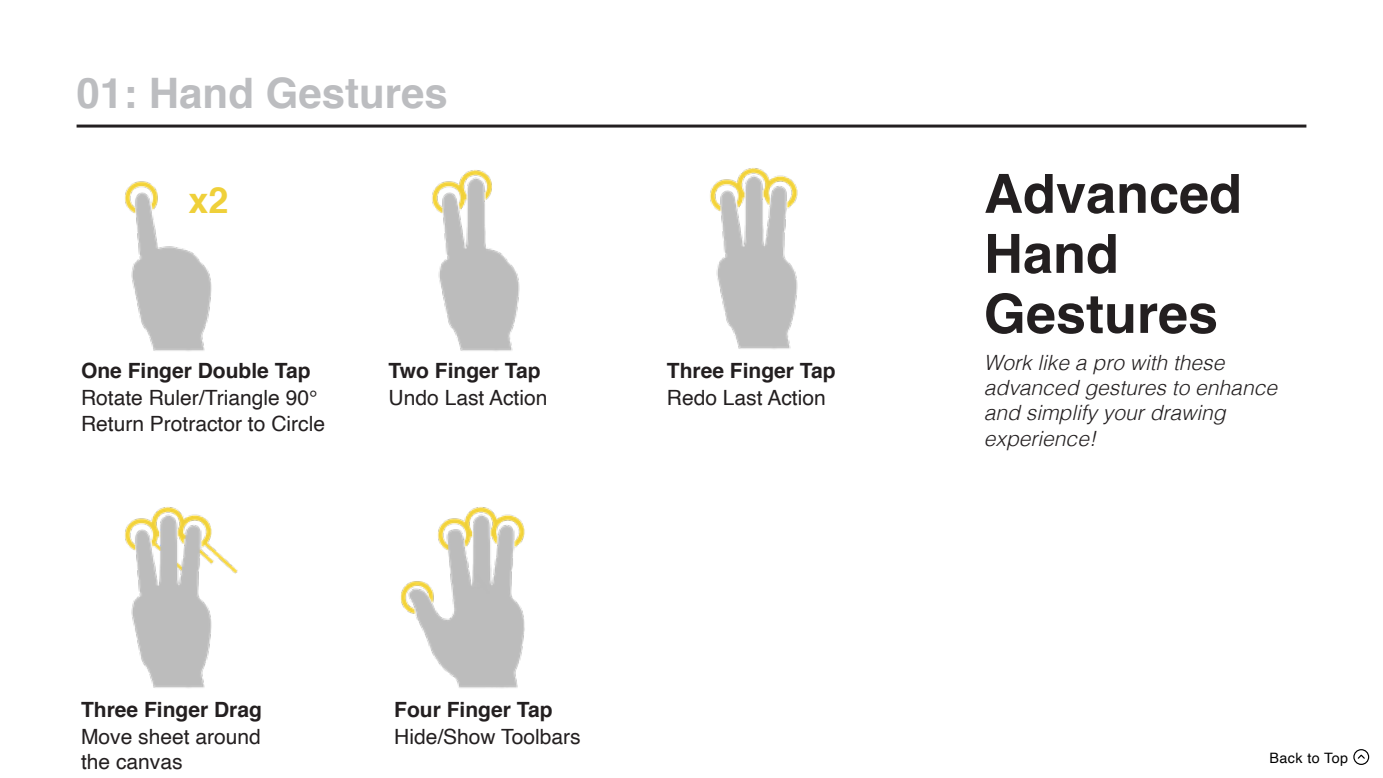
<style>
.page{position:relative;width:1383px;height:778px;background:#fff}
.page>*{position:absolute;margin:0;border:0;box-sizing:border-box;transform-origin:0 0}
.Directions_MainTitle{font:700 54px "Helvetica";color:#231f20}
.Chapter_Page{font:700 42px "Helvetica";color:#bcbdc0}
.Directions_Title{font:700 36px "Helvetica";color:#efd03a}
.Directions_Text{font:21px/25.2px "Helvetica";color:#231f20}
.Directions_Text-2{font:italic 300 21px/25.2px "Helvetica";color:#231f20}
.Directions_Title-2{font:700 21px "Helvetica";color:#231f20}
.t1{font:14.4px "Helvetica";letter-spacing:.03em;color:#000}
</style>
<div class="page">
<img style="left:125px;top:507px;width:113px;height:181px">
<img style="left:125px;top:181px;width:87px;height:170px">
<img style="left:710px;top:168px;width:88px;height:181px">
<img style="left:401px;top:507px;width:124px;height:181px">
<img style="left:432px;top:170px;width:88px;height:181px">
<hr style="left:77px;top:125px;width:1229px;height:3px;background:#231f20">
<svg style="left:1357px;top:754px;width:8px;height:5px"></svg>
<div style="left:1353px;top:749px;width:16px;height:16px;border:1px solid #000;border-radius:50%"></div>
<p class="Chapter_Page" style="left:77px;top:59px;width:373px">01: Hand Gestures</p>
<p class="Directions_Title" style="left:188px;top:171px;width:42px">x2</p>
<p class="Directions_Title-2" style="left:81px;top:354px;width:231px">One Finger Double Tap</p>
<p class="Directions_Text" style="left:81px;top:386px;width:238px">Rotate Ruler/Triangle 90°</p>
<p class="Directions_Text" style="left:81px;top:411px;width:245px">Return Protractor to Circle</p>
<p class="Directions_Title-2" style="left:388px;top:354px;width:154px">Two Finger Tap</p>
<p class="Directions_Text" style="left:388px;top:386px;width:160px">Undo Last Action</p>
<p class="Directions_Title-2" style="left:667px;top:354px;width:170px">Three Finger Tap</p>
<p class="Directions_Text" style="left:667px;top:386px;width:160px">Redo Last Action</p>
<p class="Directions_Title-2" style="left:81px;top:692px;width:182px">Three Finger Drag</p>
<p class="Directions_Text" style="left:81px;top:724px;width:181px">Move sheet around the canvas</p>
<p class="Directions_Title-2" style="left:394px;top:692px;width:160px">Four Finger Tap</p>
<p class="Directions_Text" style="left:394px;top:724px;width:188px">Hide/Show Toolbars</p>
<p class="Directions_MainTitle" style="left:984px;top:150px;width:260px">Advanced</p>
<p class="Directions_MainTitle" style="left:984px;top:210px;width:136px">Hand</p>
<p class="Directions_MainTitle" style="left:984px;top:270px;width:236px">Gestures</p>
<p class="Directions_Text-2" style="left:984px;top:348px;width:294px">Work like a pro with these advanced gestures to enhance and simplify your drawing experience!</p>
<p class="t1" style="left:1269px;top:746px;width:80px">Back to Top</p>
</div>
